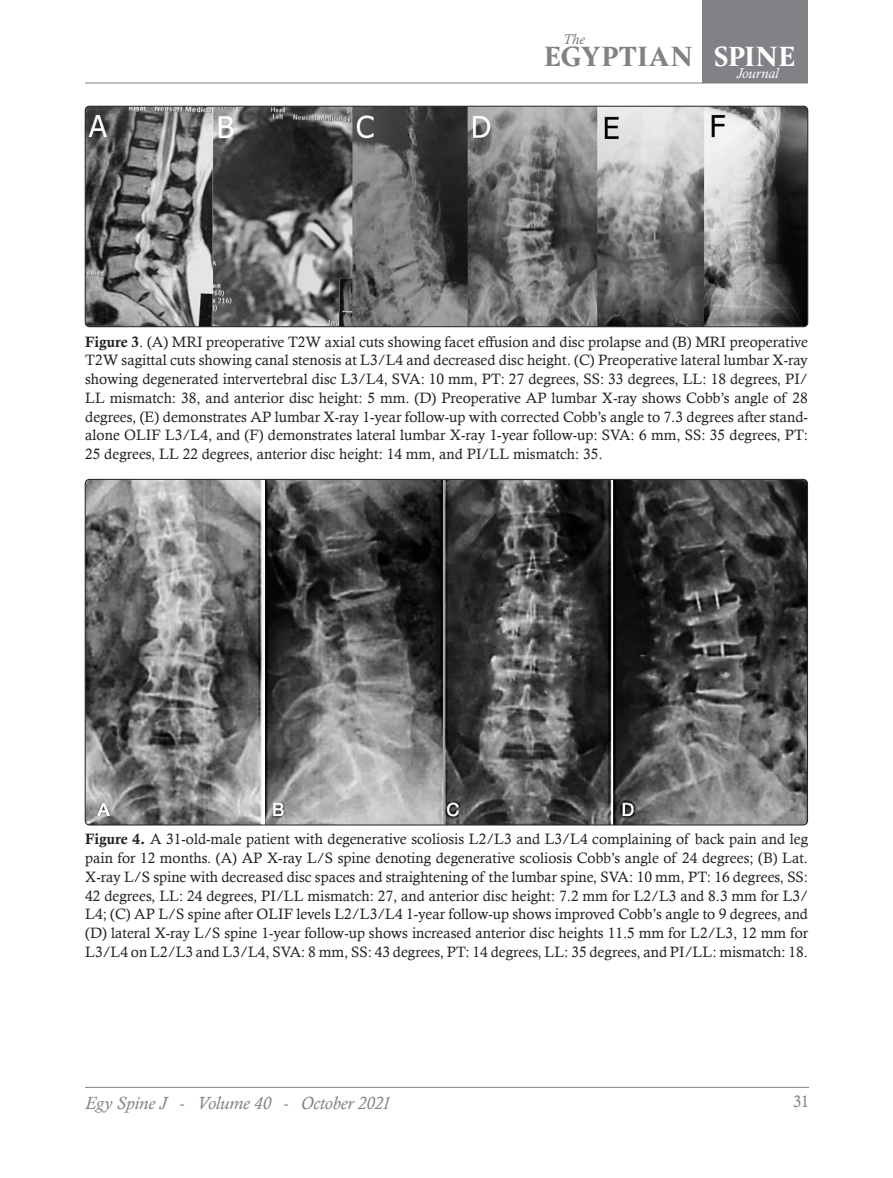
<style>
.page{position:relative;width:893px;height:1178px;background:#fff}
.page>*{position:absolute;margin:0;border:0;box-sizing:border-box;transform-origin:0 0}
.t1{font:800 29.85px "Hermann";letter-spacing:.005em;color:#808285}
.t2{font:italic 18px "Calisto";letter-spacing:-.005em;color:#808285}
.t3{font:16.5px "Calisto";color:#808285}
.Figures{font:15px/18.8px "Calisto";color:#231f20;text-align:justify}
.t4{font:italic 14.4px "Calisto";color:#fff}
.t5{font:italic 14.4px "Calisto";color:#787a7d}
.s1{color:#fff}
.s2{font-family:"Calis MT Bol"}
</style>
<div class="page">
<hr style="left:85px;top:1087px;width:724px;height:1px;background:#808285">
<hr style="left:85px;top:83px;width:723px;height:1px;background:#808285">
<div style="left:702px;top:0;width:106px;height:83px;background:#808285"></div>
<img style="left:85px;top:479px;width:722px;height:346px">
<img style="left:85px;top:106px;width:723px;height:221px">
<div style="left:85px;top:106px;width:723px;height:221px;border:1px solid #231f20;border-radius:4px"></div>
<p class="t5" style="left:563px;top:31px;width:23px">The</p>
<h1 class="t1" style="left:544px;top:34px;width:253px">EGYPTIAN <span class="s1">SPINE</span></h1>
<p class="t4" style="left:737px;top:64px;width:44px">Journal</p>
<p class="Figures" style="left:85px;top:332px;width:724px"><span class="s2">Figure 3</span>. (A) MRI preoperative T2W axial cuts showing facet effusion and disc prolapse and (B) MRI preoperative T2W sagittal cuts showing canal stenosis at L3/L4 and decreased disc height. (C) Preoperative lateral lumbar X-ray showing degenerated intervertebral disc L3/L4, SVA: 10 mm, PT: 27 degrees, SS: 33 degrees, LL: 18 degrees, PI/ LL mismatch: 38, and anterior disc height: 5 mm. (D) Preoperative AP lumbar X-ray shows Cobb’s angle of 28 degrees, (E) demonstrates AP lumbar X-ray 1-year follow-up with corrected Cobb’s angle to 7.3 degrees after stand&shy;alone OLIF L3/L4, and (F) demonstrates lateral lumbar X-ray 1-year follow-up: SVA: 6 mm, SS: 35 degrees, PT:<br>25 degrees, LL 22 degrees, anterior disc height: 14 mm, and PI/LL mismatch: 35.</p>
<p class="Figures" style="left:85px;top:830px;width:724px"><span class="s2">Figure 4.</span> A 31-old-male patient with degenerative scoliosis L2/L3 and L3/L4 complaining of back pain and leg pain for 12 months. (A) AP X-ray L/S spine denoting degenerative scoliosis Cobb’s angle of 24 degrees; (B) Lat.<br>X-ray L/S spine with decreased disc spaces and straightening of the lumbar spine, SVA: 10 mm, PT: 16 degrees, SS:<br>42 degrees, LL: 24 degrees, PI/LL mismatch: 27, and anterior disc height: 7.2 mm for L2/L3 and 8.3 mm for L3/ L4; (C) AP L/S spine after OLIF levels L2/L3/L4 1-year follow-up shows improved Cobb’s angle to 9 degrees, and (D) lateral X-ray L/S spine 1-year follow-up shows increased anterior disc heights 11.5 mm for L2/L3, 12 mm for L3/L4 on L2/L3 and L3/L4, SVA: 8 mm, SS: 43 degrees, PT: 14 degrees, LL: 35 degrees, and PI/LL: mismatch: 18.</p>
<p class="t2" style="left:85px;top:1092px;width:307px">Egy Spine J - Volume 40 - October 2021</p>
<p class="t3" style="left:793px;top:1092px;width:17px">31</p>
</div>
